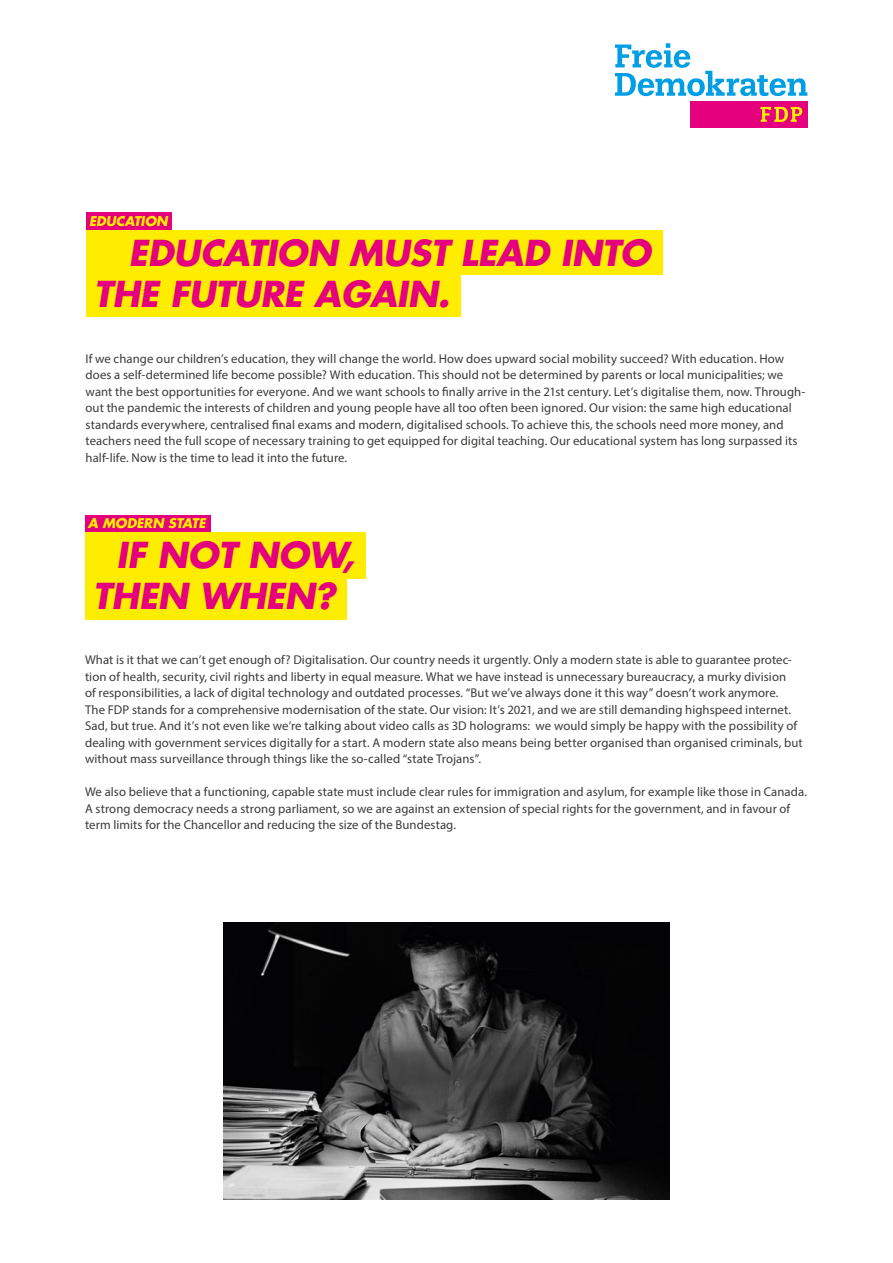
<style>
.page{position:relative;width:893px;height:1263px;background:#fff}
.page>*{position:absolute;margin:0;border:0;box-sizing:border-box;transform-origin:0 0}
.t1{font:italic 700 34.8px/41.1px "Futura Std";letter-spacing:-.01em;color:#e5007d}
.t2{font:italic 700 13.2px "Futura Std";letter-spacing:-.01em;color:#ffed00}
.t3{font:12.75px/16.5px "Myriad Pro";letter-spacing:.005em;color:#3b3b3a}
</style>
<div class="page">
<svg style="left:615px;top:43px;width:192px;height:53px"></svg>
<div style="left:690px;top:101px;width:117px;height:27px;background:#e5007d"></div>
<svg style="left:760px;top:107px;width:42px;height:15px"></svg>
<div style="left:85px;top:515px;width:125px;height:17px;background:#e5007d"></div>
<div style="left:85px;top:562px;width:262px;height:58px;background:#ffed00"></div>
<div style="left:85px;top:532px;width:281px;height:46px;background:#ffed00"></div>
<div style="left:86px;top:213px;width:86px;height:17px;background:#e5007d"></div>
<div style="left:86px;top:271px;width:374px;height:46px;background:#ffed00"></div>
<div style="left:86px;top:230px;width:576px;height:44px;background:#ffed00"></div>
<img style="left:223px;top:923px;width:447px;height:276px">
<p class="t2" style="left:89px;top:212px;width:80px">EDUCATION</p>
<p class="t1" style="left:94px;top:233px;width:558px;text-indent:35px">EDUCATION MUST LEAD INTO<br>THE FUTURE AGAIN.</p>
<p class="t3" style="left:86px;top:350px;width:721px">If we change our children’s education, they will change the world. How does upward social mobility succeed? With education. How does a self-determined life become possible? With education. This should not be determined by parents or local municipalities; we want the best opportunities for everyone. And we want schools to finally arrive in the 21st century. Let’s digitalise them, now. Through&shy;out the pandemic the interests of children and young people have all too often been ignored. Our vision: the same high educational standards everywhere, centralised final exams and modern, digitalised schools. To achieve this, the schools need more money, and teachers need the full scope of necessary training to get equipped for digital teaching. Our educational system has long surpassed its half-life. Now is the time to lead it into the future.</p>
<p class="t2" style="left:88px;top:515px;width:119px">A MODERN STATE</p>
<p class="t1" style="left:93px;top:535px;width:263px;text-indent:23px">IF NOT NOW,<br>THEN WHEN?</p>
<p class="t3" style="left:85px;top:652px;width:719px">What is it that we can’t get enough of? Digitalisation. Our country needs it urgently. Only a modern state is able to guarantee protec&shy;tion of health, security, civil rights and liberty in equal measure. What we have instead is unnecessary bureaucracy, a murky division<br>of responsibilities, a lack of digital technology and outdated processes. “But we’ve always done it this way” doesn’t work anymore.<br>The FDP stands for a comprehensive modernisation of the state. Our vision: It’s 2021, and we are still demanding highspeed internet.<br>Sad, but true. And it’s not even like we’re talking about video calls as 3D holograms: we would simply be happy with the possibility of dealing with government services digitally for a start. A modern state also means being better organised than organised criminals, but without mass surveillance through things like the so-called “state Trojans”.</p>
<p class="t3" style="left:85px;top:784px;width:723px">We also believe that a functioning, capable state must include clear rules for immigration and asylum, for example like those in Canada.<br>A strong democracy needs a strong parliament, so we are against an extension of special rights for the government, and in favour of term limits for the Chancellor and reducing the size of the Bundestag.</p>
</div>
